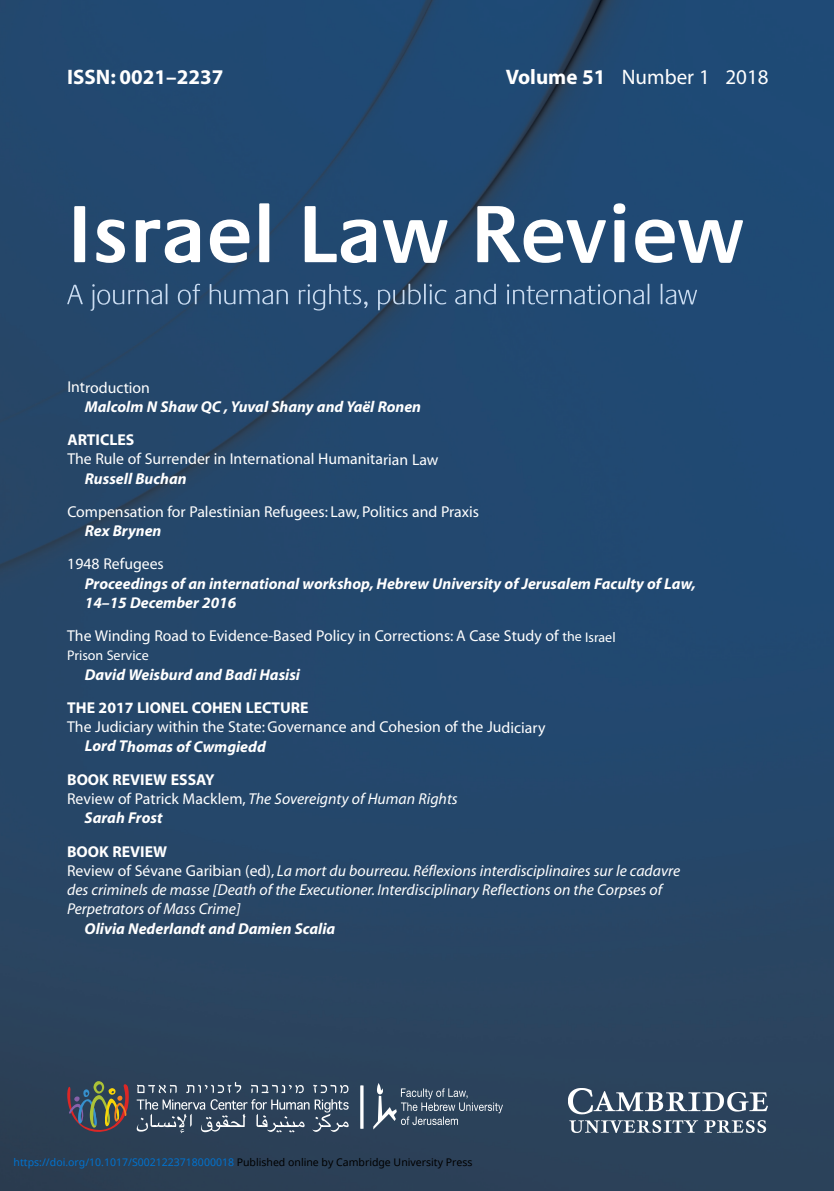
<style>
.page{position:relative;width:834px;height:1191px;background:#fff}
.page>*{position:absolute;margin:0;border:0;box-sizing:border-box;transform-origin:0 0}
.t1{font:21px "Myriad";color:#fff}
.t2{font:700 21px "Myriad";color:#fff}
.t3{font:15.75px/19.1px "Myriad";color:#fff}
.t4{font:italic 700 15.75px/19.2px "Myriad";color:#fff}
.t5{font:italic 15.75px "Myriad";color:#fff}
.t6{font:700 15.75px "Myriad";color:#fff}
.t7{font:14px "Myriad";color:#fff}
.t8{font:10.5px "Noto Sans";color:#0172cf}
.s1{font-weight:700}
.s2{font-weight:400;font-style:normal}
.s3{font-weight:700;font-style:italic}
.s4{font-size:14px}
.s5{font-style:normal}
.s6{color:#000}
</style>
<div class="page">
<img style="left:0;top:0;width:833px;height:1190px">
<svg style="left:74px;top:203px;width:668px;height:60px;fill:#234974"></svg>
<svg style="left:67px;top:283px;width:629px;height:28px;background:#3a5d81"></svg>
<img style="left:568px;top:1088px;width:198px;height:44px">
<svg style="left:137px;top:1081px;width:211px;height:52px;background:#4b5e72"></svg>
<svg style="left:67px;top:1080px;width:62px;height:52px;background:#555351"></svg>
<svg style="left:373px;top:1082px;width:129px;height:47px;background:#455a6f"></svg>
<hr style="left:360px;top:1085px;width:3px;height:43px;background:#fff">
<p class="t2" style="left:67px;top:69px;width:158px">ISSN: 0021–2237</p>
<p class="t1" style="left:505px;top:69px;width:264px"><span class="s1">Volume 51</span> Number 1 2018</p>
<p class="t4" style="left:85px;top:379px;width:337px;text-indent:-17px"><span class="s2">Introduction<br></span>Malcolm N Shaw QC , Yuval Shany and Yaël Ronen</p>
<p class="t6" style="left:67px;top:434px;width:69px">ARTICLES</p>
<p class="t3" style="left:67px;top:451px;width:372px">The Rule of Surrender in International Humanitarian Law</p>
<p class="t4" style="left:85px;top:470px;width:103px">Russell Buchan</p>
<p class="t3" style="left:85px;top:503px;width:395px;text-indent:-17px">Compensation for Palestinian Refugees: Law, Politics and Praxis<br><span class="s3">Rex Brynen</span></p>
<p class="t4" style="left:85px;top:555px;width:612px;text-indent:-17px"><span class="s2">1948 Refugees<br></span>Proceedings of an international workshop, Hebrew University of Jerusalem Faculty of Law,<br>14–15 December 2016</p>
<p class="t3" style="left:67px;top:627px;width:549px">The Winding Road to Evidence-Based Policy in Corrections: A Case Study of <span class="s4">the Israel</span></p>
<p class="t7" style="left:67px;top:650px;width:83px">Prison Service</p>
<p class="t4" style="left:67px;top:659px;width:243px;line-height:33.2px;text-align:center">David Weisburd and Badi Hasisi<br><span class="s5">THE 2017 LIONEL COHEN LECTURE</span></p>
<p class="t3" style="left:85px;top:718px;width:462px;text-indent:-17px">The Judiciary within the State: Governance and Cohesion of the Judiciary<br><span class="s3">Lord Thomas of Cwmgiedd</span></p>
<p class="t6" style="left:67px;top:773px;width:149px">BOOK REVIEW ESSAY</p>
<p class="t5" style="left:67px;top:792px;width:392px"><span class="s5">Review of Patrick Macklem,</span> The Sovereignty of Human Rights</p>
<p class="t4" style="left:85px;top:809px;width:79px">Sarah Frost</p>
<p class="t6" style="left:67px;top:845px;width:102px">BOOK REVIEW</p>
<p class="t5" style="left:67px;top:864px;width:614px"><span class="s5">Review of Sévane Garibian (ed),</span> La mort du bourreau. Réflexions interdisciplinaires sur le cadavre</p>
<p class="t5" style="left:67px;top:884px;width:596px">des criminels de masse [Death of the Executioner. Interdisciplinary Reflections on the Corpses of</p>
<p class="t5" style="left:67px;top:903px;width:175px">Perpetrators of Mass Crime]</p>
<p class="t4" style="left:84px;top:919px;width:252px">Olivia Nederlandt and Damien Scalia</p>
<p class="t8" style="left:14px;top:1154px;width:460px">https://doi.org/10.1017/S0021223718000018 <span class="s6">Published online by Cambridge University Press</span></p>
</div>
